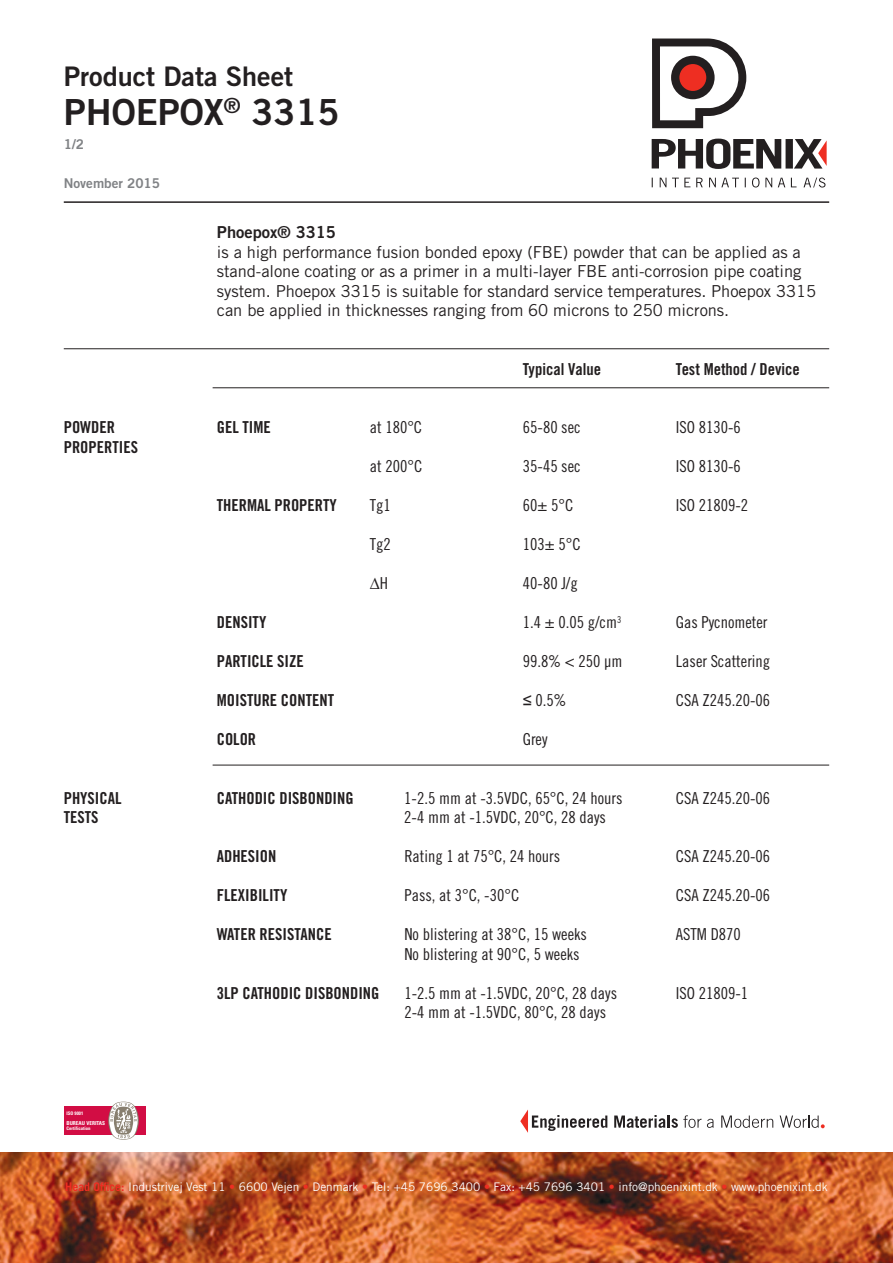
<style>
.page{position:relative;width:893px;height:1263px;background:#fff}
.page>*{position:absolute;margin:0;border:0;box-sizing:border-box;transform-origin:0 0}
.t1{font:36px "Trade Gothic Bold Two";color:#231f20}
.t2{font:27px "Trade Gothic Bold Two";color:#231f20}
.t3{font:16.5px "Trade Gothic Cond Eighteen";color:#231f20}
.t4{font:16.5px/19.5px "Trade Gothic";letter-spacing:-.005em;color:#231f20}
.t5{font:16.5px "Trade Gothic Bold Cond Twenty";color:#231f20}
.t6{font:16.5px "Trade Gothic Bold Two";color:#231f20}
.t7{font:16.5px "Arial";color:#231f20}
.t8{font:13.5px "Trade Gothic Bold Two";color:#808285}
.t9{font:11.85px "Trade Gothic";color:#fff}
.t10{font:700 condensed 5.4px "Univers";color:#fff}
.t11{font:700 condensed 4.8px "Univers";color:#fff}
.s1{font-family:"Trade Gothic Cond Eighteen"}
.s2{font-family:"Arial"}
.s3{font-weight:700;color:#ee2e22}
.s4{color:#ee2e22}
</style>
<div class="page">
<img style="left:0;top:1152px;width:893px;height:111px">
<svg style="left:652px;top:39px;width:95px;height:89px"></svg>
<svg style="left:652px;top:139px;width:129px;height:30px"></svg>
<div style="left:785px;top:139px;width:8px;height:30px;background:#231f20"></div>
<svg style="left:660px;top:178px;width:6px;height:9px"></svg>
<svg style="left:672px;top:178px;width:18px;height:9px"></svg>
<svg style="left:696px;top:178px;width:7px;height:9px"></svg>
<svg style="left:709px;top:178px;width:30px;height:9px"></svg>
<svg style="left:752px;top:178px;width:7px;height:9px"></svg>
<svg style="left:765px;top:178px;width:7px;height:9px"></svg>
<svg style="left:778px;top:178px;width:7px;height:9px"></svg>
<svg style="left:791px;top:178px;width:5px;height:9px"></svg>
<svg style="left:803px;top:178px;width:22px;height:10px"></svg>
<svg style="left:794px;top:139px;width:33px;height:30px"></svg>
<hr style="left:64px;top:201px;width:765px;height:2px;background:#231f20">
<div style="left:64px;top:1106px;width:82px;height:29px;background:#d20d44"></div>
<svg style="left:108px;top:1101px;width:31px;height:39px"></svg>
<svg style="left:520px;top:1109px;width:87px;height:24px"></svg>
<svg style="left:614px;top:1115px;width:87px;height:13px"></svg>
<svg style="left:707px;top:1119px;width:7px;height:9px"></svg>
<svg style="left:721px;top:1115px;width:52px;height:13px"></svg>
<svg style="left:780px;top:1115px;width:45px;height:13px"></svg>
<hr style="left:64px;top:348px;width:765px;height:1px;background:#231f20">
<hr style="left:213px;top:387px;width:616px;height:1px;background:#231f20">
<hr style="left:213px;top:765px;width:616px;height:1px;background:#231f20">
<h2 class="t2" style="left:64px;top:59px;width:231px">Product Data Sheet</h2>
<h1 class="t1" style="left:64px;top:89px;width:277px">PHOEPOX<sup>®</sup> 3315</h1>
<p class="t8" style="left:64px;top:135px;width:22px">1/2</p>
<p class="t8" style="left:64px;top:174px;width:98px">November 2015</p>
<p class="t6" style="left:217px;top:222px;width:121px">Phoepox® 3315</p>
<p class="t4" style="left:217px;top:242px;width:601px">is a high performance fusion bonded epoxy (FBE) powder that can be applied as a stand-alone coating or as a primer in a multi-layer FBE anti-corrosion pipe coating system. Phoepox 3315 is suitable for standard service temperatures. Phoepox 3315 can be applied in thicknesses ranging from 60 microns to 250 microns.</p>
<p class="t5" style="left:523px;top:359px;width:80px">Typical Value</p>
<p class="t5" style="left:676px;top:359px;width:125px">Test Method / Device</p>
<p class="t5" style="left:64px;top:417px;width:53px">POWDER</p>
<p class="t5" style="left:217px;top:417px;width:56px">GEL TIME</p>
<p class="t3" style="left:370px;top:417px;width:54px">at 180°C</p>
<p class="t3" style="left:523px;top:417px;width:59px">65-80 sec</p>
<p class="t3" style="left:676px;top:417px;width:67px">ISO 8130-6</p>
<p class="t5" style="left:64px;top:437px;width:76px">PROPERTIES</p>
<p class="t3" style="left:370px;top:456px;width:54px">at 200°C</p>
<p class="t3" style="left:523px;top:456px;width:59px">35-45 sec</p>
<p class="t3" style="left:676px;top:456px;width:67px">ISO 8130-6</p>
<p class="t5" style="left:217px;top:495px;width:122px">THERMAL PROPERTY</p>
<p class="t3" style="left:370px;top:495px;width:23px">Tg1</p>
<p class="t3" style="left:523px;top:495px;width:52px">60± 5°C</p>
<p class="t3" style="left:676px;top:495px;width:74px">ISO 21809-2</p>
<p class="t3" style="left:370px;top:534px;width:23px">Tg2</p>
<p class="t3" style="left:523px;top:534px;width:59px">103± 5°C</p>
<p class="t7" style="left:370px;top:573px;width:20px">∆<span class="s1">H</span></p>
<p class="t3" style="left:523px;top:573px;width:56px">40-80 J/g</p>
<p class="t5" style="left:217px;top:612px;width:51px">DENSITY</p>
<p class="t3" style="left:523px;top:612px;width:100px">1.4 ± 0.05 g/cm<sup>3</sup></p>
<p class="t3" style="left:676px;top:612px;width:93px">Gas Pycnometer</p>
<p class="t5" style="left:217px;top:651px;width:89px">PARTICLE SIZE</p>
<p class="t3" style="left:523px;top:651px;width:101px">99.8% &lt; 250 μm</p>
<p class="t3" style="left:676px;top:651px;width:96px">Laser Scattering</p>
<p class="t5" style="left:217px;top:690px;width:119px">MOISTURE CONTENT</p>
<p class="t3" style="left:523px;top:690px;width:45px"><span class="s2">≤</span> 0.5%</p>
<p class="t3" style="left:676px;top:690px;width:96px">CSA Z245.20-06</p>
<p class="t5" style="left:217px;top:729px;width:41px">COLOR</p>
<p class="t3" style="left:523px;top:729px;width:26px">Grey</p>
<p class="t5" style="left:64px;top:788px;width:59px">PHYSICAL</p>
<p class="t5" style="left:217px;top:788px;width:138px">CATHODIC DISBONDING</p>
<p class="t3" style="left:404px;top:788px;width:220px">1-2.5 mm at -3.5VDC, 65°C, 24 hours</p>
<p class="t3" style="left:676px;top:788px;width:96px">CSA Z245.20-06</p>
<p class="t5" style="left:64px;top:807px;width:36px">TESTS</p>
<p class="t3" style="left:404px;top:807px;width:203px">2-4 mm at -1.5VDC, 20°C, 28 days</p>
<p class="t5" style="left:217px;top:846px;width:61px">ADHESION</p>
<p class="t3" style="left:404px;top:846px;width:157px">Rating 1 at 75°C, 24 hours</p>
<p class="t3" style="left:676px;top:846px;width:96px">CSA Z245.20-06</p>
<p class="t5" style="left:217px;top:885px;width:72px">FLEXIBILITY</p>
<p class="t3" style="left:404px;top:885px;width:116px">Pass, at 3°C, -30°C</p>
<p class="t3" style="left:676px;top:885px;width:96px">CSA Z245.20-06</p>
<p class="t5" style="left:217px;top:924px;width:116px">WATER RESISTANCE</p>
<p class="t3" style="left:404px;top:924px;width:184px">No blistering at 38°C, 15 weeks</p>
<p class="t3" style="left:676px;top:924px;width:67px">ASTM D870</p>
<p class="t3" style="left:404px;top:944px;width:177px">No blistering at 90°C, 5 weeks</p>
<p class="t5" style="left:217px;top:983px;width:164px">3LP CATHODIC DISBONDING</p>
<p class="t3" style="left:404px;top:983px;width:214px">1-2.5 mm at -1.5VDC, 20°C, 28 days</p>
<p class="t3" style="left:676px;top:983px;width:74px">ISO 21809-1</p>
<p class="t3" style="left:404px;top:1002px;width:203px">2-4 mm at -1.5VDC, 80°C, 28 days</p>
<p class="t11" style="left:66px;top:1110px;width:18px">ISO 9001</p>
<p class="t10" style="left:66px;top:1119px;width:40px">BUREAU VERITAS</p>
<p class="t11" style="left:66px;top:1125px;width:26px">Certification</p>
<p class="t9" style="left:65px;top:1179px;width:764px"><span class="s3">Head Office:</span> Industrivej Vest 11 <span class="s4">•</span> 6600 Vejen <span class="s4">•</span> Denmark <span class="s4">•</span> Tel: +45 7696 3400 <span class="s4">•</span> Fax: +45 7696 3401 <span class="s4">•</span> info@phoenixint.dk <span class="s4">•</span> www.phoenixint.dk</p>
</div>
